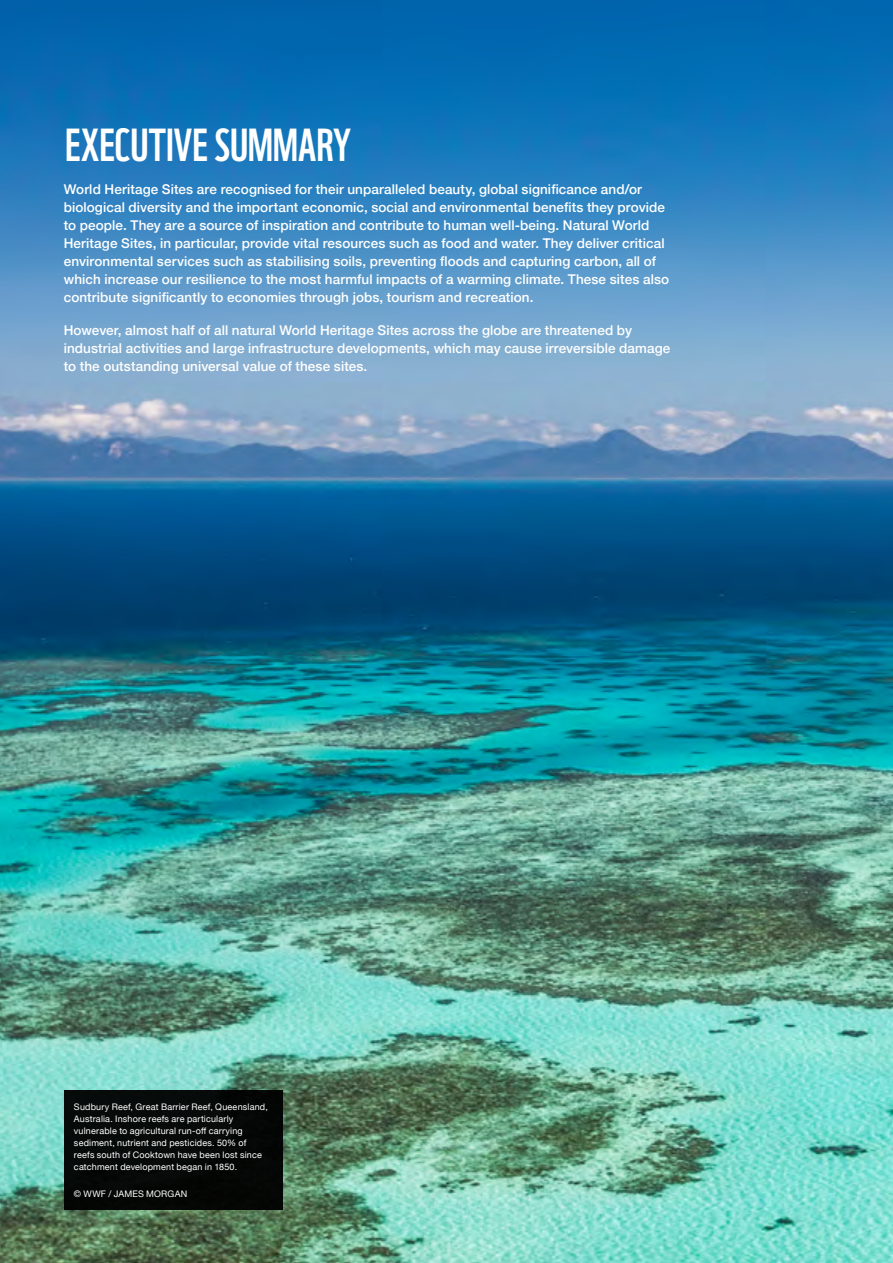
<style>
.page{position:relative;width:893px;height:1263px;background:#fff}
.page>*{position:absolute;margin:0;border:0;box-sizing:border-box;transform-origin:0 0}
.t1{font:45px "WWF";color:#fff}
.t2{font:500 13.5px/18px "Helvetica Neue";letter-spacing:.005em;color:#fff}
.t3{font:9px/12px "Helvetica Neue";letter-spacing:.02em;color:#fff}
</style>
<div class="page">
<img style="left:0;top:0;width:893px;height:1263px">
<div style="left:64px;top:1090px;width:218px;height:120px;background:#060a08"></div>
<h1 class="t1" style="left:65px;top:110px;width:287px">EXECUTIVE SUMMARY</h1>
<p class="t2" style="left:64px;top:179px;width:607px">World Heritage Sites are recognised for their unparalleled beauty, global significance and/or biological diversity and the important economic, social and environmental benefits they provide to people. They are a source of inspiration and contribute to human well-being. Natural World Heritage Sites, in particular, provide vital resources such as food and water. They deliver critical environmental services such as stabilising soils, preventing floods and capturing carbon, all of which increase our resilience to the most harmful impacts of a warming climate. These sites also contribute significantly to economies through jobs, tourism and recreation.</p>
<p class="t2" style="left:64px;top:320px;width:608px">However, almost half of all natural World Heritage Sites across the globe are threatened by industrial activities and large infrastructure developments, which may cause irreversible damage to the outstanding universal value of these sites.</p>
<p class="t3" style="left:74px;top:1101px;width:195px">Sudbury Reef, Great Barrier Reef, Queensland, Australia. Inshore reefs are particularly vulnerable to agricultural run-off carrying sediment, nutrient and pesticides. 50% of reefs south of Cooktown have been lost since catchment development began in 1850.</p>
<p class="t3" style="left:74px;top:1188px;width:115px">© WWF / JAMES MORGAN</p>
</div>
